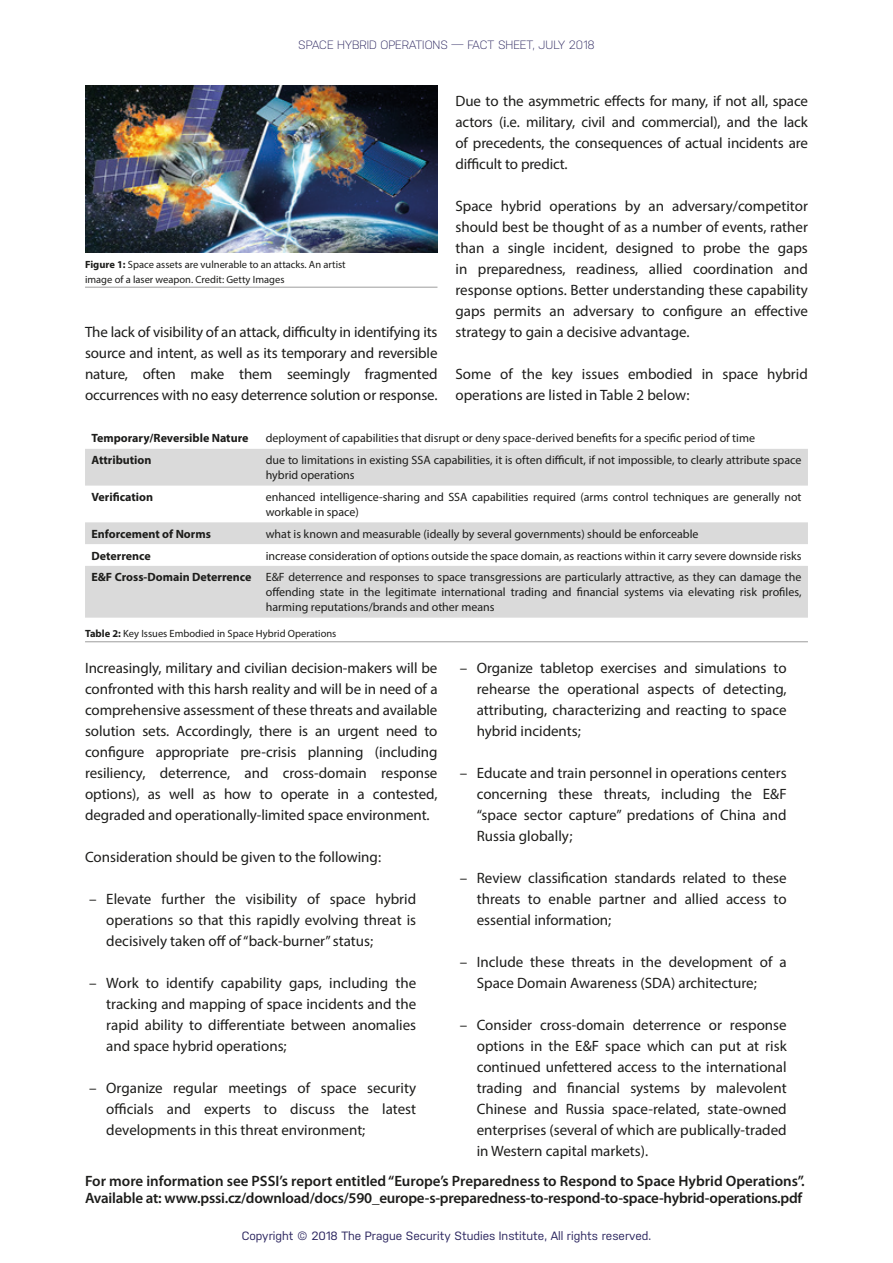
<style>
.page{position:relative;width:893px;height:1263px;background:#fff}
.page>*{position:absolute;margin:0;border:0;box-sizing:border-box;transform-origin:0 0}
.t1{font:15px/21px "Myriad Pro";color:#1d1d1b;text-align:justify}
.t2{font:600 15px/16.5px "Myriad Pro";letter-spacing:-.01em;color:#1d1d1b}
.t3{font:12px/15px "Myriad Pro";color:#1d1d1b}
.t4{font:700 12px "Myriad Pro";color:#1d1d1b}
.t5{font:12px "Nudista";color:#29235d}
.t6{font:300 12px "Nudista";color:#29235d}
.t7{font:10.5px/15px "Myriad Pro";color:#1d1d1b}
.s1{font-weight:700}
</style>
<div class="page">
<hr style="left:85px;top:287px;width:352px;height:1px;background:#9d9d9d">
<img style="left:85px;top:85px;width:352px;height:168px">
<hr style="left:85px;top:641px;width:723px;height:1px;background:#9d9d9d">
<svg style="left:85px;top:449px;width:723px;height:169px;fill:#dadada"></svg>
<p class="t6" style="left:298px;top:36px;width:298px">SPACE HYBRID OPERATIONS — FACT SHEET, JULY 2018</p>
<p class="t7" style="left:85px;top:256px;width:262px"><span class="s1">Figure 1:</span> Space assets are vulnerable to an attacks. An artist image of a laser weapon. Credit: Getty Images</p>
<p class="t1" style="left:85px;top:321px;width:354px">The lack of visibility of an attack, difficulty in identifying its source and intent, as well as its temporary and reversible nature, often make them seemingly fragmented occurrences with no easy deterrence solution or response.</p>
<p class="t1" style="left:455px;top:90px;width:354px">Due to the asymmetric effects for many, if not all, space actors (i.e. military, civil and commercial), and the lack of precedents, the consequences of actual incidents are difficult to predict.</p>
<p class="t1" style="left:455px;top:195px;width:354px">Space hybrid operations by an adversary/competitor should best be thought of as a number of events, rather than a single incident, designed to probe the gaps in preparedness, readiness, allied coordination and response options. Better understanding these capability gaps permits an adversary to configure an effective strategy to gain a decisive advantage.</p>
<p class="t1" style="left:455px;top:363px;width:354px">Some of the key issues embodied in space hybrid operations are listed in Table 2 below:</p>
<p class="t4" style="left:91px;top:431px;width:159px">Temporary/Reversible Nature</p>
<p class="t3" style="left:266px;top:431px;width:491px">deployment of capabilities that disrupt or deny space-derived benefits for a specific period of time</p>
<p class="t4" style="left:91px;top:452px;width:62px">Attribution</p>
<p class="t3" style="left:266px;top:452px;width:537px">due to limitations in existing SSA capabilities, it is often difficult, if not impossible, to clearly attribute space hybrid operations</p>
<p class="t4" style="left:91px;top:489px;width:63px">Verification</p>
<p class="t3" style="left:266px;top:489px;width:537px">enhanced intelligence-sharing and SSA capabilities required (arms control techniques are generally not workable in space)</p>
<p class="t4" style="left:91px;top:526px;width:121px">Enforcement of Norms</p>
<p class="t3" style="left:266px;top:526px;width:434px">what is known and measurable (ideally by several governments) should be enforceable</p>
<p class="t4" style="left:91px;top:548px;width:61px">Deterrence</p>
<p class="t3" style="left:91px;top:544px;width:712px;line-height:21.8px;text-align:right">increase consideration of options outside the space domain, as reactions within it carry severe downside risks<br><span class="s1">E&amp;F Cross-Domain Deterrence</span> E&amp;F deterrence and responses to space transgressions are particularly attractive, as they can damage the</p>
<p class="t3" style="left:266px;top:584px;width:537px">offending state in the legitimate international trading and financial systems via elevating risk profiles, harming reputations/brands and other means</p>
<p class="t7" style="left:85px;top:626px;width:253px"><span class="s1">Table 2:</span> Key Issues Embodied in Space Hybrid Operations</p>
<p class="t1" style="left:85px;top:657px;width:354px">Increasingly, military and civilian decision-makers will be confronted with this harsh reality and will be in need of a comprehensive assessment of these threats and available solution sets. Accordingly, there is an urgent need to configure appropriate pre-crisis planning (including resiliency, deterrence, and cross-domain response options), as well as how to operate in a contested, degraded and operationally-limited space environment.</p>
<p class="t1" style="left:85px;top:846px;width:298px">Consideration should be given to the following:</p>
<p class="t1" style="left:106px;top:888px;width:311px;text-indent:-17px">– Elevate further the visibility of space hybrid operations so that this rapidly evolving threat is decisively taken off of “back-burner” status;</p>
<p class="t1" style="left:106px;top:972px;width:311px;text-indent:-17px">– Work to identify capability gaps, including the tracking and mapping of space incidents and the rapid ability to differentiate between anomalies and space hybrid operations;</p>
<p class="t1" style="left:106px;top:1077px;width:311px;text-indent:-17px">– Organize regular meetings of space security officials and experts to discuss the latest developments in this threat environment;</p>
<p class="t1" style="left:477px;top:657px;width:311px;text-indent:-17px">– Organize tabletop exercises and simulations to rehearse the operational aspects of detecting, attributing, characterizing and reacting to space hybrid incidents;</p>
<p class="t1" style="left:477px;top:762px;width:311px;text-indent:-17px">– Educate and train personnel in operations centers concerning these threats, including the E&amp;F “space sector capture” predations of China and Russia globally;</p>
<p class="t1" style="left:477px;top:867px;width:311px;text-indent:-17px">– Review classification standards related to these threats to enable partner and allied access to essential information;</p>
<p class="t1" style="left:477px;top:951px;width:311px;text-indent:-17px">– Include these threats in the development of a<br>Space Domain Awareness (SDA) architecture;</p>
<p class="t1" style="left:477px;top:1014px;width:311px;text-indent:-17px">– Consider cross-domain deterrence or response options in the E&amp;F space which can put at risk continued unfettered access to the international trading and financial systems by malevolent Chinese and Russia space-related, state-owned enterprises (several of which are publically-traded in Western capital markets).</p>
<p class="t2" style="left:85px;top:1173px;width:721px">For more information see PSSI’s report entitled “Europe’s Preparedness to Respond to Space Hybrid Operations”.<br>Available at: www.pssi.cz/download/docs/590_europe-s-preparedness-to-respond-to-space-hybrid-operations.pdf</p>
<p class="t5" style="left:242px;top:1227px;width:411px">Copyright © 2018 The Prague Security Studies Institute, All rights reserved.</p>
</div>
